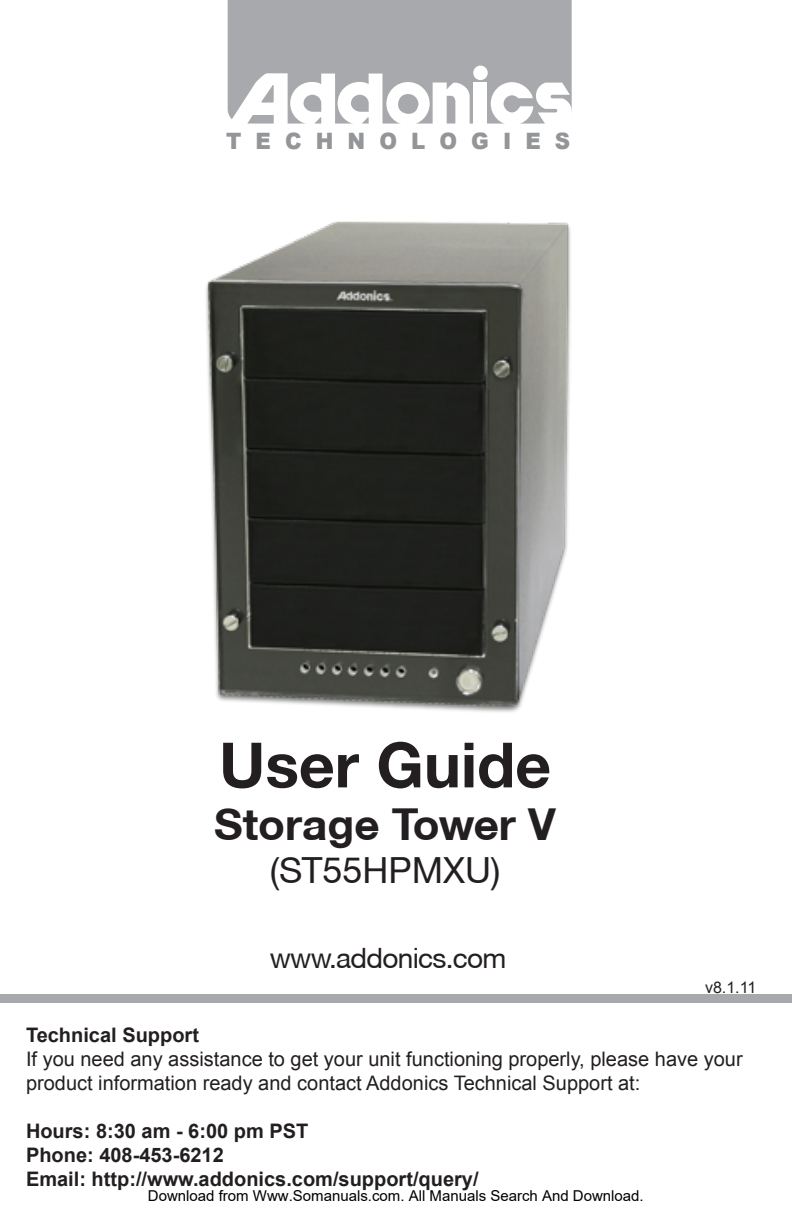
<style>
.page{position:relative;width:792px;height:1224px;background:#fff}
.page>*{position:absolute;margin:0;border:0;box-sizing:border-box;transform-origin:0 0}
.t1{font:700 62.4px "Helvetica Neue CE";color:#231f20}
.t2{font:700 44px "Helvetica Neue CE";color:#231f20}
.t3{font:36px "Helvetica Neue CE";color:#231f20}
.t4{font:28px "Helvetica Neue CE";letter-spacing:-.025em;color:#231f20}
.t5{font:900 22.6px "Arial";color:#939598;scale:.94 1}
.t6{font:20px/24px "Arial";color:#231f20}
.t7{font:700 20px/24px "Arial";color:#231f20}
.t8{font:16px "Arial";color:#231f20}
.t9{font:15px "Arial";color:#000}
</style>
<div class="page">
<div style="left:0;top:994px;width:792px;height:9px;background:#a8a9ad"></div>
<div style="left:228px;top:0;width:344px;height:124px;background:#a8a9ad"></div>
<div style="left:473px;top:83px;width:14px;height:42px;background:#fff"></div>
<svg style="left:491px;top:82px;width:81px;height:42px"></svg>
<svg style="left:228px;top:73px;width:242px;height:51px"></svg>
<div style="left:473px;top:66px;width:15px;height:14px;background:#fff;border-radius:50%"></div>
<img style="left:206px;top:221px;width:365px;height:491px">
<p class="t5" style="left:226px;top:125px;width:368px">T E C H N O L O G I E S</p>
<h1 class="t1" style="left:219px;top:727px;width:334px">User Guide</h1>
<h2 class="t2" style="left:214px;top:797px;width:343px">Storage Tower V</h2>
<h3 class="t3" style="left:270px;top:849px;width:232px">(ST55HPMXU)</h3>
<h3 class="t4" style="left:270px;top:941px;width:238px">www.addonics.com</h3>
<p class="t8" style="left:705px;top:977px;width:53px">v8.1.11</p>
<p class="t7" style="left:26px;top:1024px;width:175px">Technical Support</p>
<p class="t6" style="left:26px;top:1048px;width:718px">If you need any assistance to get your unit functioning properly, please have your product information ready and contact Addonics Technical Support at:</p>
<p class="t7" style="left:26px;top:1120px;width:454px">Hours: 8:30 am - 6:00 pm PST<br>Phone: 408-453-6212<br>Email: http://www.addonics.com/support/query/</p>
<p class="t9" style="left:148px;top:1187px;width:497px">Download from Www.Somanuals.com. All Manuals Search And Download.</p>
</div>
